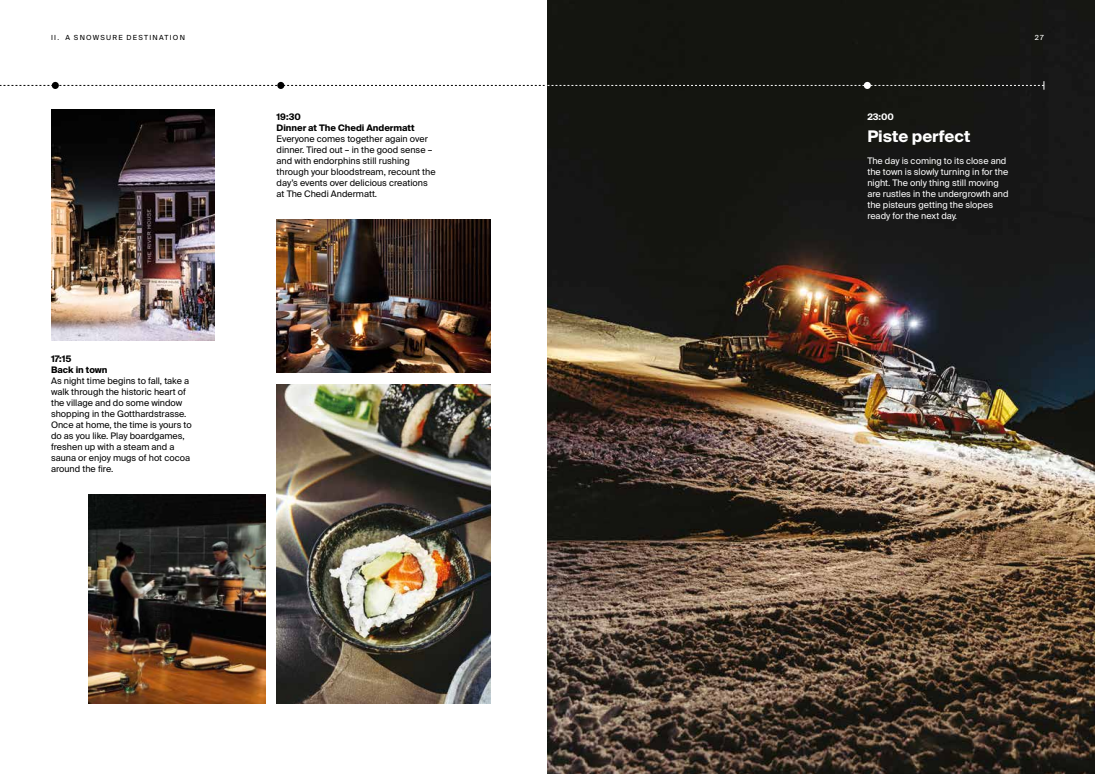
<style>
.page{position:relative;width:1095px;height:774px;background:#fff}
.page>*{position:absolute;margin:0;border:0;box-sizing:border-box;transform-origin:0 0}
.t1{font:700 16px "Suisse Intl";color:#fff}
.t2{font:9px/11px "Suisse Intl";color:#000}
.t3{font:9px/11px "Suisse Intl";color:#fff}
.t4{font:700 9px/11px "Suisse Intl";color:#000}
.t5{font:700 9px "Suisse Intl";color:#fff}
.t6{font:7px "Suisse Intl";letter-spacing:.175em;color:#000}
.t7{font:7px "Suisse Intl";color:#fff}
</style>
<div class="page">
<img style="left:276px;top:384px;width:214px;height:319px">
<img style="left:547px;top:0;width:547px;height:774px">
<img style="left:51px;top:109px;width:163px;height:231px">
<img style="left:276px;top:219px;width:214px;height:154px">
<img style="left:89px;top:494px;width:176px;height:209px">
<svg style="left:0;top:81px;width:1044px;height:9px"></svg>
<div style="left:52px;top:82px;width:7px;height:7px;background:#000;border-radius:50%"></div>
<p class="t6" style="left:51px;top:35px;width:135px">II. A SNOWSURE DESTINATION</p>
<p class="t7" style="left:1034px;top:35px;width:11px">27</p>
<p class="t4" style="left:51px;top:354px;width:58px">17:15<br>Back in town</p>
<p class="t2" style="left:51px;top:376px;width:142px">As night time begins to fall, take a walk through the historic heart of the village and do some window shopping in the Gotthardstrasse.<br>Once at home, the time is yours to do as you like. play boardgames, freshen up with a steam and a sauna or enjoy mugs of hot cocoa around the fire.</p>
<p class="t4" style="left:276px;top:112px;width:140px">19:30<br>Dinner at The Chedi Andermatt</p>
<p class="t2" style="left:276px;top:134px;width:161px">Everyone comes together again over dinner. Tired out – in the good sense – and with endorphins still rushing through your bloodstream, recount the day’s events over delicious creations at The Chedi Andermatt.</p>
<p class="t5" style="left:867px;top:113px;width:28px">23:00</p>
<h1 class="t1" style="left:867px;top:130px;width:105px">Piste perfect</h1>
<p class="t3" style="left:867px;top:156px;width:143px">The day is coming to its close and the town is slowly turning in for the night. The only thing still moving are rustles in the undergrowth and the pisteurs getting the slopes ready for the next day.</p>
</div>
